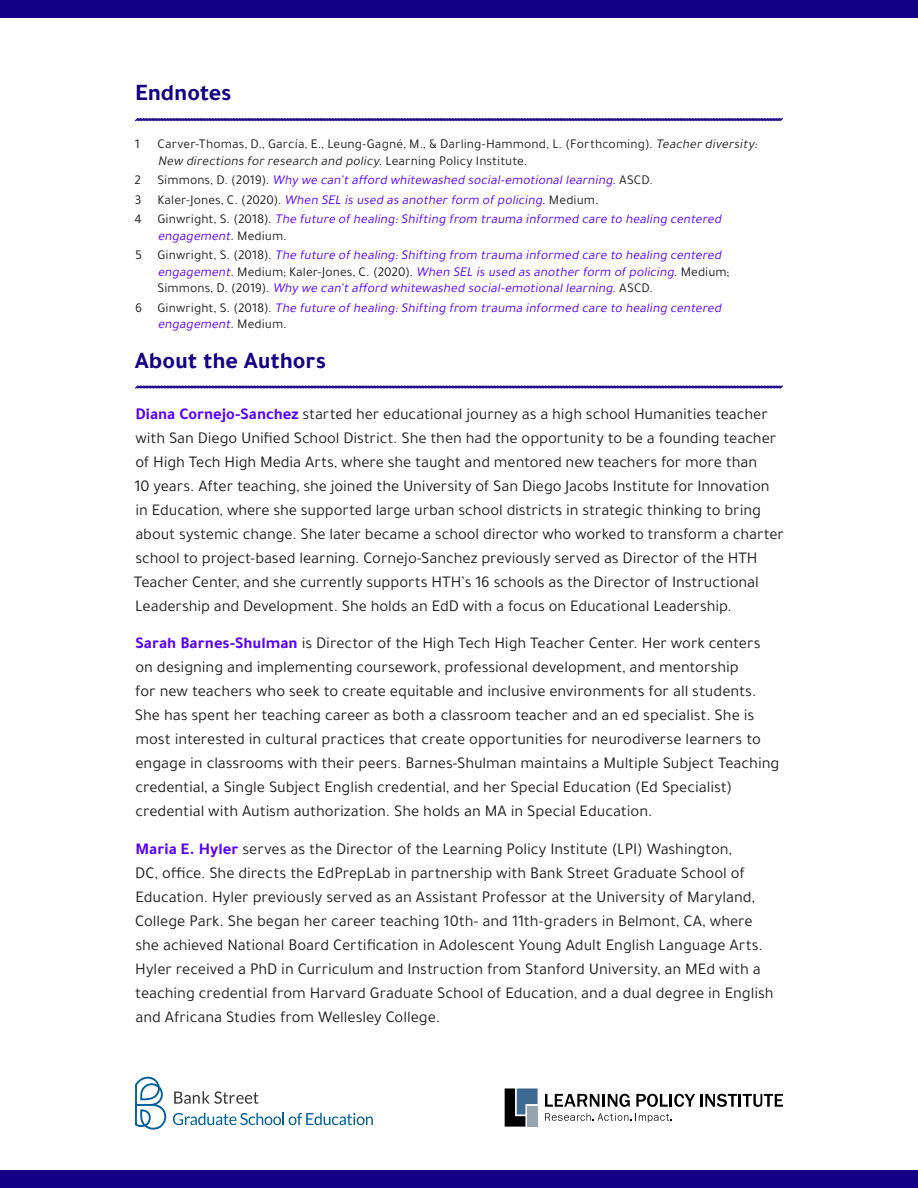
<style>
.page{position:relative;width:918px;height:1188px;background:#fff}
.page>*{position:absolute;margin:0;border:0;box-sizing:border-box;transform-origin:0 0}
.t1{font:700 24px "Tajawal";letter-spacing:-.005em;color:#140084}
.Text{font:16.5px/24px "Tajawal";letter-spacing:-.005em;color:#231f20}
.Endnote_text{font:italic 13.5px/16.5px "Tajawal";color:#5800ff}
.Endnote_text-2{font:13.5px/16.5px "Tajawal";letter-spacing:.01em;color:#231f20}
.s1{font-style:italic}
.s2{font-style:normal;color:#231f20}
.s3{font-weight:700;color:#5800ff}
</style>
<div class="page">
<svg style="left:545px;top:1113px;width:127px;height:10px"></svg>
<svg style="left:545px;top:1094px;width:85px;height:13px"></svg>
<svg style="left:636px;top:1094px;width:147px;height:13px"></svg>
<svg style="left:505px;top:1088px;width:33px;height:39px"></svg>
<svg style="left:135px;top:1077px;width:31px;height:53px"></svg>
<svg style="left:174px;top:1091px;width:85px;height:13px"></svg>
<svg style="left:173px;top:1113px;width:200px;height:12px"></svg>
<div style="left:0;top:0;width:918px;height:18px;background:#140084"></div>
<div style="left:0;top:1170px;width:918px;height:18px;background:#140084"></div>
<svg style="left:135px;top:118px;width:648px;height:4px"></svg>
<svg style="left:135px;top:385px;width:648px;height:4px;background:#6e62b3"></svg>
<h1 class="t1" style="left:135px;top:75px;width:98px">Endnotes</h1>
<p class="Endnote_text-2" style="left:135px;top:136px;width:7px">1</p>
<p class="Endnote_text-2" style="left:157px;top:136px;width:604px">Carver-Thomas, D., García, E., Leung-Gagné, M., &amp; Darling-Hammond, L. (Forthcoming). <span class="s1">Teacherdiversity:<br>New directionsforresearch and policy</span>. L e a r n i n g P o l i cy I n s t i t u te .</p>
<p class="Endnote_text" style="left:135px;top:172px;width:520px"><span class="s2">2 S i m m o n s , D . ( 2 0 1 9 ) .</span> Why we can’tafford whitewashed social-emotionallearning<span class="s2">. A S C D .</span></p>
<p class="Endnote_text" style="left:135px;top:191px;width:465px"><span class="s2">3 Ka l e r-J o n e s , C . ( 2 0 2 0 ) .</span> When SEL isused asanotherform ofpolicing<span class="s2">. M e d i u m .</span></p>
<p class="Endnote_text" style="left:158px;top:211px;width:568px;text-indent:-23px"><span class="s2">4 G i n w r i g h t , S . ( 2 0 1 8 ) .</span> The future ofhealing:Shifting from trauma informed care to healing centered engagement<span class="s2">. M e d i u m .</span></p>
<p class="Endnote_text" style="left:158px;top:247px;width:573px;text-indent:-22px"><span class="s2">5 G i n w r i g h t , S . ( 2 0 1 8 ) .</span> The future ofhealing:Shifting from trauma informed care to healing centered engagement<span class="s2">. M e d i u m ; Ka l e r-J o n e s , C . ( 2 0 2 0 ) .</span> When SEL isused asanotherform ofpolicing<span class="s2">. M e d i u m ;<br>S i m m o n s , D . ( 2 0 1 9 ) .</span> Why we can’tafford whitewashed social-emotionallearning<span class="s2">. A S C D .</span></p>
<p class="Endnote_text" style="left:158px;top:299px;width:568px;text-indent:-23px"><span class="s2">6 G i n w r i g h t , S . ( 2 0 1 8 ) .</span> The future ofhealing:Shifting from trauma informed care to healing centered engagement<span class="s2">. M e d i u m .</span></p>
<h1 class="t1" style="left:135px;top:342px;width:193px">About the Authors</h1>
<p class="Text" style="left:134px;top:401px;width:652px"><span class="s3">Diana Cornejo-Sanchez</span> started her educational journey as a high school Humanities teacher with San Diego Unified School District. She then had the opportunity to be a founding teacher of High Tech High Media Arts, where she taught and mentored new teachers for more than<br>10 years. After teaching, she joined the University of San Diego Jacobs Institute for Innovation in Education, where she supported large urban school districts in strategic thinking to bring about systemic change. She later became a school director who worked to transform a charter school to project-based learning. Cornejo-Sanchez previously served as Director of the HTH Teacher Center, and she currently supports HTH’s 16 schools as the Director of Instructional Leadership and Development. She holds an EdD with a focus on Educational Leadership.</p>
<p class="Text" style="left:135px;top:631px;width:646px"><span class="s3">Sarah Barnes-Shulman</span> is Director of the High Tech High Teacher Center. Her work centers on designing and implementing coursework, professional development, and mentorship<br>for new teachers who seek to create equitable and inclusive environments for all students.<br>She has spent her teaching career as both a classroom teacher and an ed specialist. She is most interested in cultural practices that create opportunities for neurodiverse learners to engage in classrooms with their peers. Barnes-Shulman maintains a Multiple Subject Teaching credential, a Single Subject English credential, and her Special Education (Ed Specialist) credential with Autism authorization. She holds an MA in Special Education.</p>
<p class="Text" style="left:135px;top:836px;width:640px"><span class="s3">Maria E. Hyler</span> serves as the Director of the Learning Policy Institute (LPI) Washington,<br>DC, office. She directs the EdPrepLab in partnership with Bank Street Graduate School of Education. Hyler previously served as an Assistant Professor at the University of Maryland, College Park. She began her career teaching 10th- and 11th-graders in Belmont, CA, where she achieved National Board Certification in Adolescent Young Adult English Language Arts.<br>Hyler received a PhD in Curriculum and Instruction from Stanford University, an MEd with a teaching credential from Harvard Graduate School of Education, and a dual degree in English and Africana Studies from Wellesley College.</p>
</div>
